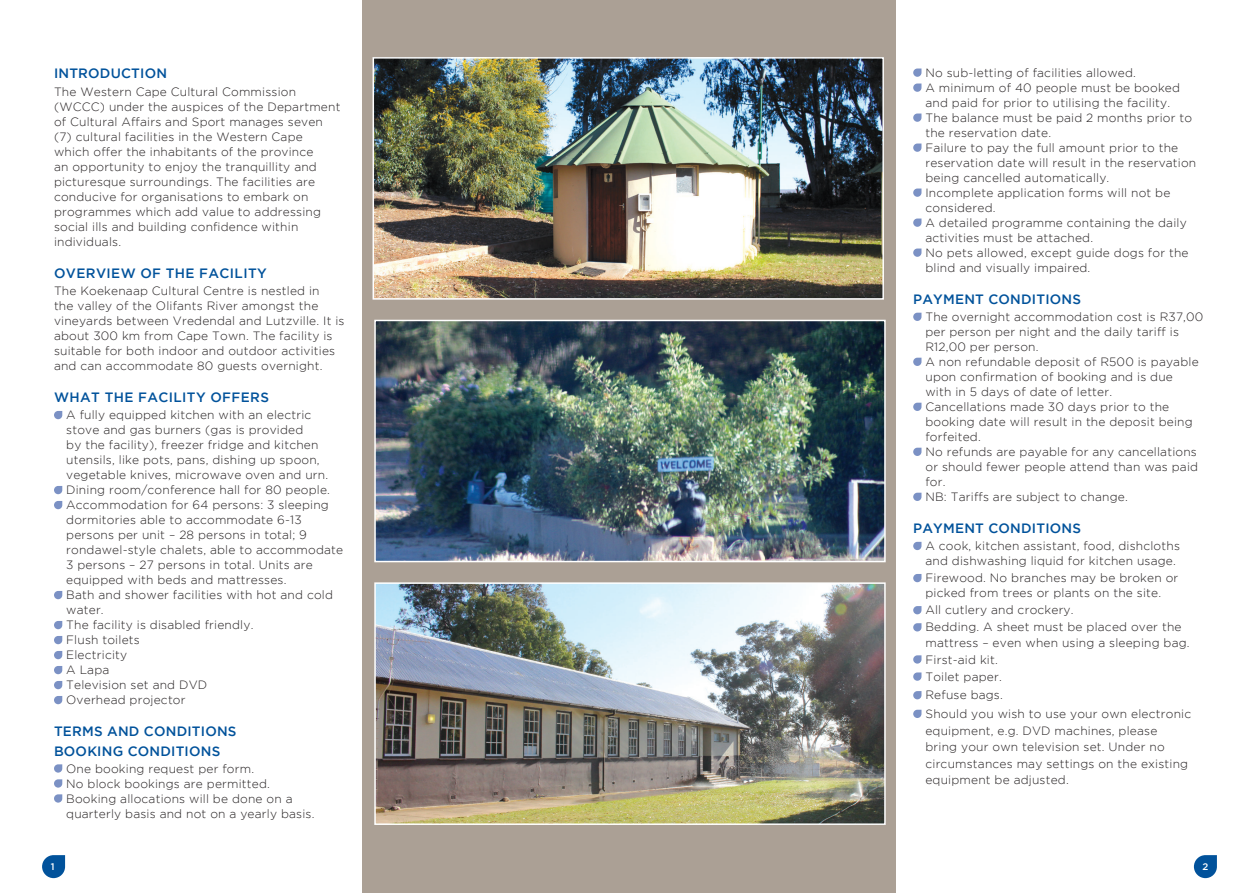
<style>
.page{position:relative;width:1259px;height:893px;background:#fff}
.page>*{position:absolute;margin:0;border:0;box-sizing:border-box;transform-origin:0 0}
.t1{font:500 13.5px/19.2px "Gotham";letter-spacing:.015em;color:#01529b}
.t2{font:300 12px/15px "Gotham";letter-spacing:.015em;color:#231f20}
.t3{font:500 9.6px "Gotham";color:#fff}
</style>
<div class="page">
<svg style="left:1194px;top:855px;width:23px;height:23px"></svg>
<svg style="left:42px;top:855px;width:23px;height:23px"></svg>
<div style="left:362px;top:0;width:268px;height:893px;background:#aba095"></div>
<svg style="left:54px;top:411px;width:8px;height:8px"></svg>
<svg style="left:54px;top:486px;width:8px;height:8px"></svg>
<svg style="left:54px;top:501px;width:8px;height:8px"></svg>
<svg style="left:54px;top:591px;width:8px;height:8px"></svg>
<svg style="left:54px;top:621px;width:8px;height:8px"></svg>
<svg style="left:54px;top:636px;width:8px;height:8px"></svg>
<svg style="left:54px;top:651px;width:8px;height:8px"></svg>
<svg style="left:54px;top:666px;width:8px;height:8px"></svg>
<svg style="left:54px;top:681px;width:8px;height:8px"></svg>
<svg style="left:54px;top:696px;width:8px;height:8px"></svg>
<svg style="left:54px;top:764px;width:8px;height:9px"></svg>
<svg style="left:54px;top:779px;width:8px;height:9px"></svg>
<svg style="left:54px;top:794px;width:8px;height:9px"></svg>
<div style="left:628px;top:0;width:268px;height:893px;background:#aba095"></div>
<svg style="left:913px;top:69px;width:8px;height:8px"></svg>
<svg style="left:913px;top:84px;width:8px;height:8px"></svg>
<svg style="left:913px;top:114px;width:8px;height:8px"></svg>
<svg style="left:913px;top:144px;width:8px;height:8px"></svg>
<svg style="left:913px;top:189px;width:8px;height:8px"></svg>
<svg style="left:913px;top:219px;width:8px;height:8px"></svg>
<svg style="left:913px;top:249px;width:8px;height:8px"></svg>
<svg style="left:913px;top:313px;width:8px;height:8px"></svg>
<svg style="left:913px;top:358px;width:8px;height:8px"></svg>
<svg style="left:913px;top:403px;width:8px;height:8px"></svg>
<svg style="left:913px;top:448px;width:8px;height:8px"></svg>
<svg style="left:913px;top:493px;width:8px;height:8px"></svg>
<svg style="left:913px;top:542px;width:8px;height:8px"></svg>
<svg style="left:913px;top:574px;width:8px;height:8px"></svg>
<svg style="left:913px;top:606px;width:8px;height:8px"></svg>
<svg style="left:913px;top:623px;width:8px;height:8px"></svg>
<svg style="left:913px;top:655px;width:8px;height:9px"></svg>
<svg style="left:913px;top:672px;width:8px;height:9px"></svg>
<svg style="left:913px;top:691px;width:8px;height:8px"></svg>
<svg style="left:913px;top:710px;width:8px;height:8px"></svg>
<img style="left:377px;top:585px;width:505px;height:237px">
<div style="left:374px;top:582px;width:511px;height:243px;border:2px solid #fff"></div>
<img style="left:377px;top:323px;width:505px;height:236px">
<div style="left:374px;top:320px;width:511px;height:242px;border:2px solid #fff"></div>
<img style="left:375px;top:60px;width:506px;height:237px">
<div style="left:372px;top:57px;width:512px;height:243px;border:2px solid #fff"></div>
<p class="t1" style="left:54px;top:63px;width:115px">INTRODUCTION</p>
<p class="t2" style="left:54px;top:84px;width:288px">The Western Cape Cultural Commission (WCCC) under the auspices of the Department of Cultural Affairs and Sport manages seven (7) cultural facilities in the Western Cape which offer the inhabitants of the province<br>an opportunity to enjoy the tranquillity and picturesque surroundings. The facilities are conducive for organisations to embark on programmes which add value to addressing social ills and building confidence within individuals.</p>
<p class="t1" style="left:54px;top:263px;width:63px">OVERVIEW</p>
<p class="t1" style="left:140px;top:263px;width:78px">OF THE FACI</p>
<p class="t1" style="left:235px;top:263px;width:32px">LITY</p>
<p class="t2" style="left:54px;top:283px;width:292px">The Koekenaap Cultural Centre is nestled in<br>the valley of the Olifants River amongst the vineyards between Vredendal and Lutzville. It is about 300 km from Cape Town. The facility is suitable for both indoor and outdoor activities and can accommodate 80 guests overnight.</p>
<p class="t1" style="left:54px;top:387px;width:216px">WHAT TH E FACILITY OFFERS</p>
<p class="t2" style="left:66px;top:407px;width:278px">A fully equipped kitchen with an electric stove and gas burners (gas is provided<br>by the facility), freezer fridge and kitchen utensils, like pots, pans, dishing up spoon, vegetable knives, microwave oven and urn.<br>Dining room/conference hall for 80 people.<br>Accommodation for 64 persons: 3 sleeping dormitories able to accommodate 6-13 persons per unit – 28 persons in total; 9 rondawel-style chalets, able to accommodate<br>3 persons – 27 persons in total. U nits are equipped with beds and mattresses.<br>Bath and shower facilities with hot and cold water.<br>The facility is disabled friendly.<br>Flush toilets<br>Electricity<br>A Lapa<br>Television set and DVD<br>Overhead projector</p>
<p class="t1" style="left:54px;top:722px;width:184px">TERMS AND CONDITIONS<br>BOOKING CONDITIONS</p>
<p class="t2" style="left:66px;top:761px;width:250px">O ne booking request per form.<br>No block bookings are permitted.<br>Booking allocations will be done on a quarterly basis and not on a yearly basis.</p>
<p class="t2" style="left:925px;top:65px;width:272px">No sub-letting of facilities allowed.<br>A minimum of 40 people must be booked and paid for prior to utilising the facility.<br>The balance must be paid 2 months prior to the reservation date.<br>Failure to pay the full amount prior to the reservation date will result in the reservation being cancelled automatically.<br>I ncomplete application forms will not be considered.<br>A detailed programme containing the daily activities must be attached.<br>No pets allowed, except guide dogs for the blind and visually impaired.</p>
<p class="t1" style="left:913px;top:289px;width:169px">PAYMENT CONDITIONS</p>
<p class="t2" style="left:925px;top:309px;width:279px">The overnight accommodation cost is R37,00 per person per night and the daily tariff is R12,00 per person.<br>A non refundable deposit of R500 is payable upon confirmation of booking and is due<br>with in 5 days of date of letter.<br>Cancellations made 30 days prior to the booking date will result in the deposit being forfeited.<br>No refunds are payable for any cancellations or should fewer people attend than was paid for.<br>N B: Tariffs are subject to change.</p>
<p class="t1" style="left:913px;top:518px;width:169px">PAYMENT CONDITIONS</p>
<p class="t2" style="left:925px;top:538px;width:256px">A cook, kitchen assistant, food, dishcloths and dishwashing liquid for kitchen usage.</p>
<p class="t2" style="left:925px;top:570px;width:254px">Firewood. No branches may be broken or picked from trees or plants on the site.</p>
<p class="t2" style="left:925px;top:601px;width:258px;line-height:17.1px">All cutlery and crockery.<br>Bedding. A sheet must be placed over the</p>
<p class="t2" style="left:925px;top:634px;width:266px;line-height:17.1px">mattress – even when using a sleeping bag.<br>First-aid kit.<br>Toilet paper.</p>
<p class="t2" style="left:925px;top:686px;width:267px;line-height:18.6px">Refuse bags.<br>Should you wish to use your own electronic</p>
<p class="t2" style="left:925px;top:722px;width:264px;line-height:16.5px">equipment, e.g. DVD machines, please bring your own television set. U nder no circumstances may settings on the existing equipment be adjusted.</p>
<p class="t3" style="left:51px;top:861px;width:5px">1</p>
<p class="t3" style="left:1202px;top:861px;width:7px">2</p>
</div>
